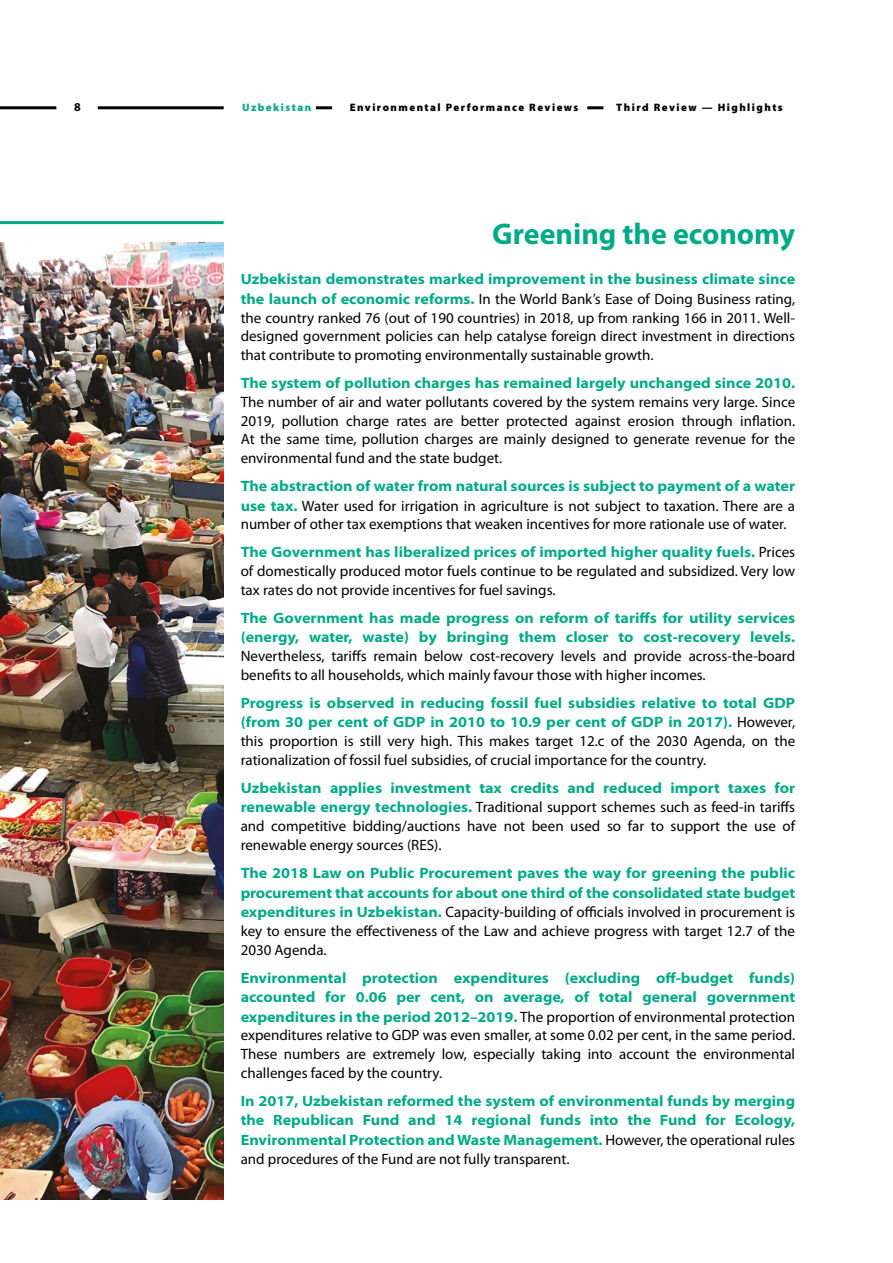
<style>
.page{position:relative;width:893px;height:1263px;background:#fff}
.page>*{position:absolute;margin:0;border:0;box-sizing:border-box;transform-origin:0 0}
.t1{font:700 30px "Myriad Pro";color:#00aa87}
.t2{font:15px/19px "Myriad Pro";color:#000;text-align:justify}
.t3{font:700 semi-expanded 15px/19.2px "Myriad Pro";color:#00aa87;text-align:justify}
.t4{font:700 12px "Myriad Pro";color:#000}
.t5{font:900 10.8px "Myriad Pro";letter-spacing:.135em;color:#000}
.t6{font:900 10.8px "Myriad Pro";letter-spacing:.135em;color:#00aa87}
.s1{font-weight:700;font-stretch:semi-expanded;color:#00aa87}
.s2{font-weight:400;font-stretch:normal;color:#000}
</style>
<div class="page">
<hr style="left:98px;top:106px;width:126px;height:3px;background:#000">
<hr style="left:316px;top:106px;width:16px;height:3px;background:#000">
<hr style="left:587px;top:106px;width:16px;height:3px;background:#000">
<hr style="left:0;top:106px;width:56px;height:3px;background:#000">
<hr style="left:0;top:221px;width:224px;height:3px;background:#00aa87">
<img style="left:0;top:242px;width:224px;height:957px">
<p class="t4" style="left:74px;top:99px;width:8px">8</p>
<p class="t6" style="left:242px;top:101px;width:71px">Uzbekistan</p>
<p class="t5" style="left:350px;top:101px;width:230px">Environmental Performance Reviews</p>
<p class="t5" style="left:616px;top:101px;width:168px">Third Review — Highlights</p>
<h1 class="t1" style="left:492px;top:214px;width:305px">Greening the economy</h1>
<p class="t2" style="left:241px;top:270px;width:556px"><span class="s1">Uzbekistan demonstrates marked improvement in the business climate since the launch of economic reforms.</span> In the World Bank’s Ease of Doing Business rating, the country ranked 76 (out of 190 countries) in 2018, up from ranking 166 in 2011. Well&shy;designed government policies can help catalyse foreign direct investment in directions that contribute to promoting environmentally sustainable growth.</p>
<p class="t3" style="left:241px;top:373px;width:556px">The system of pollution charges has remained largely unchanged since 2010.</p>
<p class="t2" style="left:241px;top:392px;width:556px">The number of air and water pollutants covered by the system remains very large. Since 2019, pollution charge rates are better protected against erosion through inflation.<br>At the same time, pollution charges are mainly designed to generate revenue for the environmental fund and the state budget.</p>
<p class="t2" style="left:241px;top:476px;width:556px"><span class="s1">The abstraction of water from natural sources is subject to payment of a water use tax.</span> Water used for irrigation in agriculture is not subject to taxation. There are a number of other tax exemptions that weaken incentives for more rationale use of water.</p>
<p class="t2" style="left:241px;top:543px;width:556px"><span class="s1">The Government has liberalized prices of imported higher quality fuels.</span> Prices of domestically produced motor fuels continue to be regulated and subsidized. Very low tax rates do not provide incentives for fuel savings.</p>
<p class="t3" style="left:241px;top:608px;width:556px">The Government has made progress on reform of tariffs for utility services (energy, water, waste) by bringing them closer to cost-recovery levels.</p>
<p class="t2" style="left:241px;top:646px;width:556px">Nevertheless, tariffs remain below cost-recovery levels and provide across-the-board benefits to all households, which mainly favour those with higher incomes.</p>
<p class="t2" style="left:241px;top:693px;width:556px"><span class="s1">Progress is observed in reducing fossil fuel subsidies relative to total GDP (from 30 per cent of GDP in 2010 to 10.9 per cent of GDP in 2017).</span> However, this proportion is still very high. This makes target 12.c of the 2030 Agenda, on the rationalization of fossil fuel subsidies, of crucial importance for the country.</p>
<p class="t2" style="left:241px;top:778px;width:556px"><span class="s1">Uzbekistan applies investment tax credits and reduced import taxes for renewable energy technologies.</span> Traditional support schemes such as feed-in tariffs and competitive bidding/auctions have not been used so far to support the use of renewable energy sources (RES).</p>
<p class="t3" style="left:241px;top:863px;width:556px">The 2018 Law on Public Procurement paves the way for greening the public procurement that accounts for about one third of the consolidated state budget expenditures in Uzbekistan. <span class="s2">Capacity-building of officials involved in procurement is key to ensure the effectiveness of the Law and achieve progress with target 12.7 of the 2030 Agenda.</span></p>
<p class="t2" style="left:241px;top:968px;width:556px"><span class="s1">Environmental protection expenditures (excluding off-budget funds) accounted for 0.06 per cent, on average, of total general government expenditures in the period 2012–2019.</span> The proportion of environmental protection expenditures relative to GDP was even smaller, at some 0.02 per cent, in the same period.<br>These numbers are extremely low, especially taking into account the environmental challenges faced by the country.</p>
<p class="t3" style="left:241px;top:1090px;width:556px">In 2017, Uzbekistan reformed the system of environmental funds by merging the Republican Fund and 14 regional funds into the Fund for Ecology, Environmental Protection and Waste Management. <span class="s2">However, the operational rules and procedures of the Fund are not fully transparent.</span></p>
</div>
